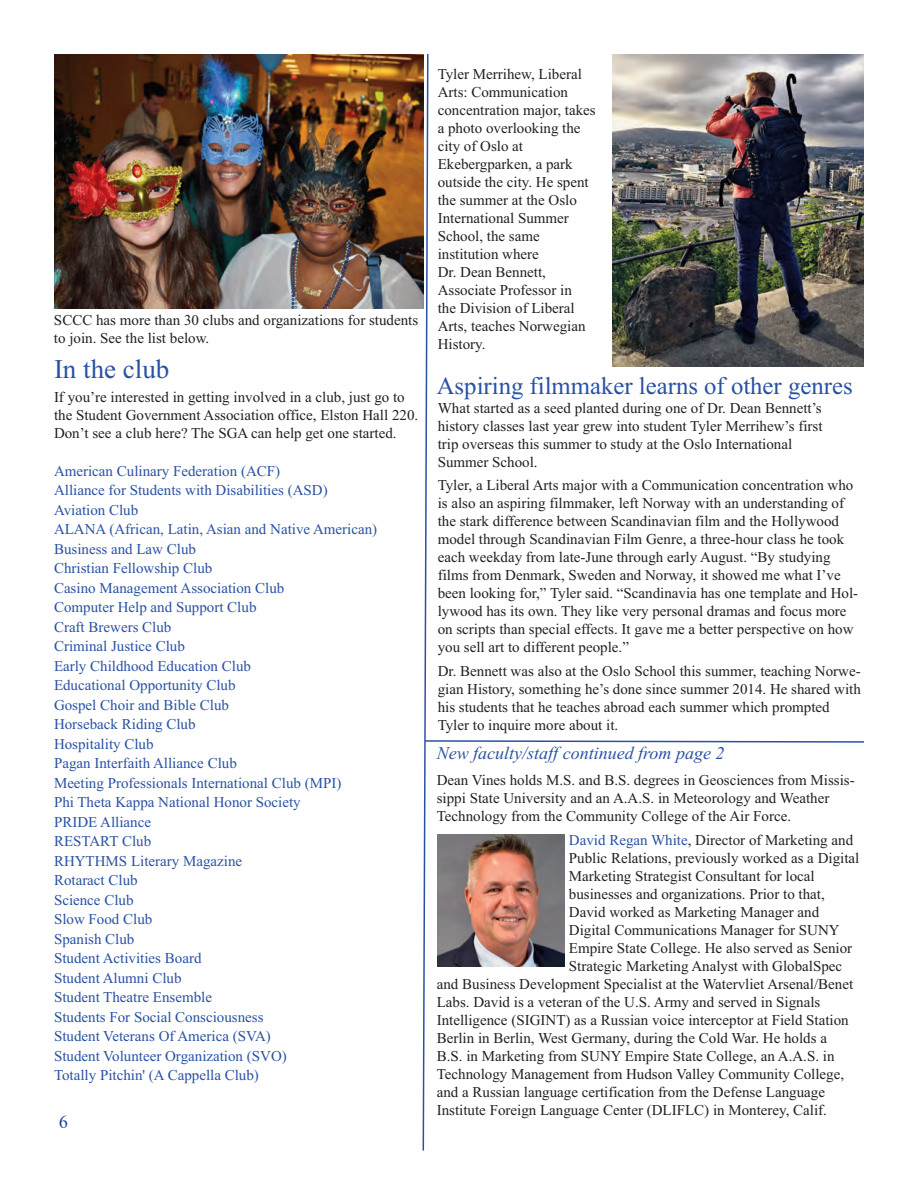
<style>
.page{position:relative;width:918px;height:1188px;background:#fff}
.page>*{position:absolute;margin:0;border:0;box-sizing:border-box;transform-origin:0 0}
.t1{font:27px "Times New Roman";color:#2951a3}
.t2{font:24.75px "Times New Roman";color:#2951a3}
.t3{font:italic 18px "Times New Roman";color:#2951a3}
.t4{font:15px/18px "Times New Roman";color:#231f20}
.t5{font:15px/19.5px "Times New Roman";color:#2951a3}
.s1{color:#2951a3}
</style>
<div class="page">
<img style="left:54px;top:54px;width:368px;height:255px">
<svg style="left:422px;top:54px;width:442px;height:1097px"></svg>
<p class="t4" style="left:54px;top:311px;width:366px">SCCC has more than 30 clubs and organizations for students to join. See the list below.</p>
<h1 class="t1" style="left:54px;top:353px;width:117px">In the club</h1>
<p class="t4" style="left:54px;top:388px;width:366px">If you’re interested in getting involved in a club, just go to the Student Government Association office, Elston Hall 220.<br>Don’t see a club here? The SGA can help get one started.</p>
<p class="t5" style="left:54px;top:461px;width:325px">American Culinary Federation (ACF)<br>Alliance for Students with Disabilities (ASD)<br>Aviation Club<br>ALANA (African, Latin, Asian and Native American)<br>Business and Law Club<br>Christian Fellowship Club<br>Casino Management Association Club<br>Computer Help and Support Club<br>Craft Brewers Club<br>Criminal Justice Club<br>Early Childhood Education Club<br>Educational Opportunity Club<br>Gospel Choir and Bible Club<br>Horseback Riding Club<br>Hospitality Club<br>Pagan Interfaith Alliance Club<br>Meeting Professionals International Club (MPI)<br>Phi Theta Kappa National Honor Society<br>PRIDE Alliance<br>RESTART Club<br>RHYTHMS Literary Magazine<br>Rotaract Club<br>Science Club<br>Slow Food Club<br>Spanish Club<br>Student Activities Board<br>Student Alumni Club<br>Student Theatre Ensemble<br>Students For Social Consciousness<br>Student Veterans Of America (SVA)<br>Student Volunteer Organization (SVO)<br>Totally Pitchin' (A Cappella Club)</p>
<p class="t4" style="left:438px;top:65px;width:160px">Tyler Merrihew, Liberal<br>Arts: Communication concentration major, takes a photo overlooking the city of Oslo at<br>Ekebergparken, a park outside the city. He spent the summer at the Oslo<br>International Summer<br>School, the same institution where<br>Dr. Dean Bennett,<br>Associate Professor in<br>the Division of Liberal<br>Arts, teaches Norwegian<br>History.</p>
<h2 class="t2" style="left:437px;top:371px;width:417px">Aspiring filmmaker learns of other genres</h2>
<p class="t4" style="left:438px;top:399px;width:386px">What started as a seed planted during one of Dr. Dean Bennett’s history classes last year grew into student Tyler Merrihew’s first trip overseas this summer to study at the Oslo International Summer School.</p>
<p class="t4" style="left:438px;top:476px;width:422px">Tyler, a Liberal Arts major with a Communication concentration who is also an aspiring filmmaker, left Norway with an understanding of the stark difference between Scandinavian film and the Hollywood model through Scandinavian Film Genre, a three-hour class he took each weekday from late-June through early August. “By studying films from Denmark, Sweden and Norway, it showed me what I’ve been looking for,” Tyler said. “Scandinavia has one template and Hol&shy;lywood has its own. They like very personal dramas and focus more on scripts than special effects. It gave me a better perspective on how you sell art to different people.”</p>
<p class="t4" style="left:438px;top:662px;width:425px">Dr. Bennett was also at the Oslo School this summer, teaching Norwe&shy;gian History, something he’s done since summer 2014. He shared with his students that he teaches abroad each summer which prompted Tyler to inquire more about it.</p>
<p class="t3" style="left:437px;top:742px;width:289px">New faculty/staff continued from page 2</p>
<p class="t4" style="left:437px;top:771px;width:419px">Dean Vines holds M.S. and B.S. degrees in Geosciences from Missis&shy;sippi State University and an A.A.S. in Meteorology and Weather<br>Technology from the Community College of the Air Force.</p>
<p class="t4" style="left:569px;top:831px;width:286px"><span class="s1">David Regan White</span>, Director of Marketing and</p>
<p class="t4" style="left:569px;top:849px;width:292px">Public Relations, previously worked as a Digital</p>
<p class="t4" style="left:569px;top:867px;width:247px">Marketing Strategist Consultant for local</p>
<p class="t4" style="left:569px;top:885px;width:257px">businesses and organizations. Prior to that,</p>
<p class="t4" style="left:569px;top:903px;width:252px">David worked as Marketing Manager and</p>
<p class="t4" style="left:569px;top:921px;width:272px">Digital Communications Manager for SUNY</p>
<p class="t4" style="left:569px;top:939px;width:285px">Empire State College. He also served as Senior</p>
<p class="t4" style="left:569px;top:957px;width:275px">Strategic Marketing Analyst with GlobalSpec</p>
<p class="t4" style="left:437px;top:975px;width:418px">and Business Development Specialist at the Watervliet Arsenal/Benet</p>
<p class="t4" style="left:437px;top:993px;width:385px">Labs. David is a veteran of the U.S. Army and served in Signals</p>
<p class="t4" style="left:437px;top:1011px;width:414px">Intelligence (SIGINT) as a Russian voice interceptor at Field Station</p>
<p class="t4" style="left:437px;top:1029px;width:392px">Berlin in Berlin, West Germany, during the Cold War. He holds a</p>
<p class="t4" style="left:437px;top:1047px;width:399px">B.S. in Marketing from SUNY Empire State College, an A.A.S. in</p>
<p class="t4" style="left:437px;top:1065px;width:409px">Technology Management from Hudson Valley Community College,</p>
<p class="t4" style="left:437px;top:1083px;width:390px">and a Russian language certification from the Defense Language</p>
<p class="t4" style="left:437px;top:1101px;width:392px">Institute Foreign Language Center (DLIFLC) in Monterey, Calif.</p>
</div>
